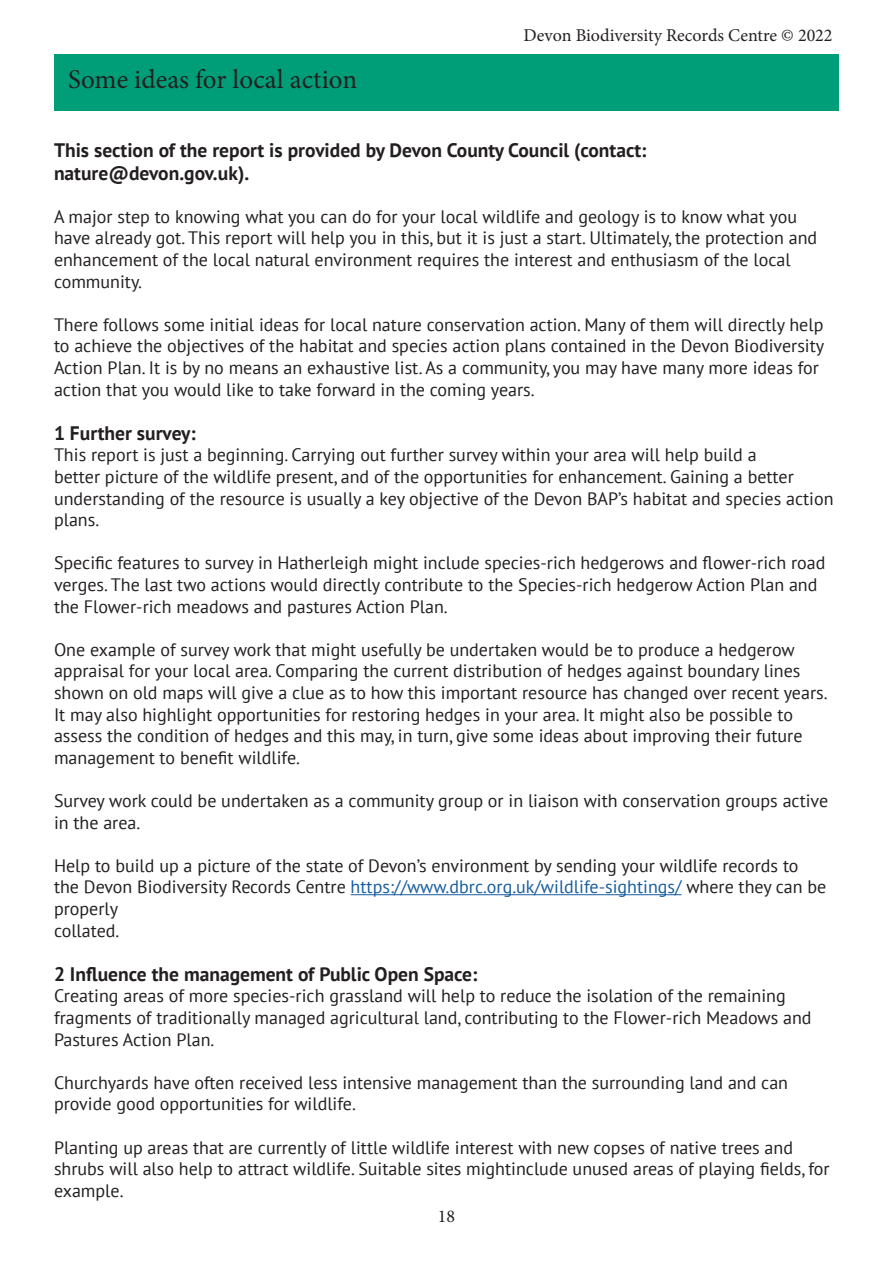
<style>
.page{position:relative;width:893px;height:1263px;background:#fff}
.page>*{position:absolute;margin:0;border:0;box-sizing:border-box;transform-origin:0 0}
.t1{font:27px "Minion Pro";color:#231f20}
.t2{font:700 19.5px "PT Sans";color:#231f20}
.t3{font:18px/21.6px "PT Sans";color:#231f20}
.t4{font:18px "Minion Pro";color:#231f20}
.s1{color:#175d9e}
</style>
<div class="page">
<div style="left:54px;top:54px;width:785px;height:57px;background:#009e78"></div>
<hr style="left:351px;top:894px;width:330px;height:1px;background:#175d9e">
<p class="t1" style="left:68px;top:62px;width:291px">Some ideas for local action</p>
<p class="t4" style="left:523px;top:23px;width:311px">Devon Biodiversity Records Centre © 2022</p>
<p class="t2" style="left:54px;top:137px;width:594px">This section of the report is provided by Devon County Council (contact:</p>
<p class="t2" style="left:54px;top:161px;width:197px">nature@devon.gov.uk).</p>
<p class="t3" style="left:54px;top:205px;width:765px">A major step to knowing what you can do for your local wildlife and geology is to know what you have already got. This report will help you in this, but it is just a start. Ultimately, the protection and enhancement of the local natural environment requires the interest and enthusiasm of the local community.</p>
<p class="t3" style="left:54px;top:313px;width:772px">There follows some initial ideas for local nature conservation action. Many of them will directly help to achieve the objectives of the habitat and species action plans contained in the Devon Biodiversity Action Plan. It is by no means an exhaustive list. As a community, you may have many more ideas for action that you would like to take forward in the coming years.</p>
<p class="t2" style="left:54px;top:420px;width:143px">1 Further survey:</p>
<p class="t3" style="left:54px;top:444px;width:781px">This report is just a beginning. Carrying out further survey within your area will help build a<br>better picture of the wildlife present, and of the opportunities for enhancement. Gaining a better understanding of the resource is usually a key objective of the Devon BAP’s habitat and species action plans.</p>
<p class="t3" style="left:54px;top:552px;width:773px">Specific features to survey in Hatherleigh might include species-rich hedgerows and flower-rich road verges. The last two actions would directly contribute to the Species-rich hedgerow Action Plan and the Flower-rich meadows and pastures Action Plan.</p>
<p class="t3" style="left:54px;top:638px;width:775px">One example of survey work that might usefully be undertaken would be to produce a hedgerow appraisal for your local area. Comparing the current distribution of hedges against boundary lines shown on old maps will give a clue as to how this important resource has changed over recent years.<br>It may also highlight opportunities for restoring hedges in your area. It might also be possible to assess the condition of hedges and this may, in turn, give some ideas about improving their future management to benefit wildlife.</p>
<p class="t3" style="left:54px;top:789px;width:776px">Survey work could be undertaken as a community group or in liaison with conservation groups active in the area.</p>
<p class="t3" style="left:54px;top:854px;width:774px">Help to build up a picture of the state of Devon’s environment by sending your wildlife records to the Devon Biodiversity Records Centre <span class="s1">https://www.dbrc.org.uk/wildlife-sightings/</span> where they can be properly</p>
<p class="t3" style="left:54px;top:919px;width:67px">collated.</p>
<p class="t2" style="left:54px;top:961px;width:425px">2 Influence the management of Public Open Space:</p>
<p class="t3" style="left:54px;top:985px;width:759px">Creating areas of more species-rich grassland will help to reduce the isolation of the remaining fragments of traditionally managed agricultural land, contributing to the Flower-rich Meadows and<br>Pastures Action Plan.</p>
<p class="t3" style="left:54px;top:1071px;width:736px">Churchyards have often received less intensive management than the surrounding land and can provide good opportunities for wildlife.</p>
<p class="t3" style="left:54px;top:1136px;width:777px">Planting up areas that are currently of little wildlife interest with new copses of native trees and shrubs will also help to attract wildlife. Suitable sites mightinclude unused areas of playing fields, for example.</p>
<p class="t4" style="left:438px;top:1204px;width:19px">18</p>
</div>
